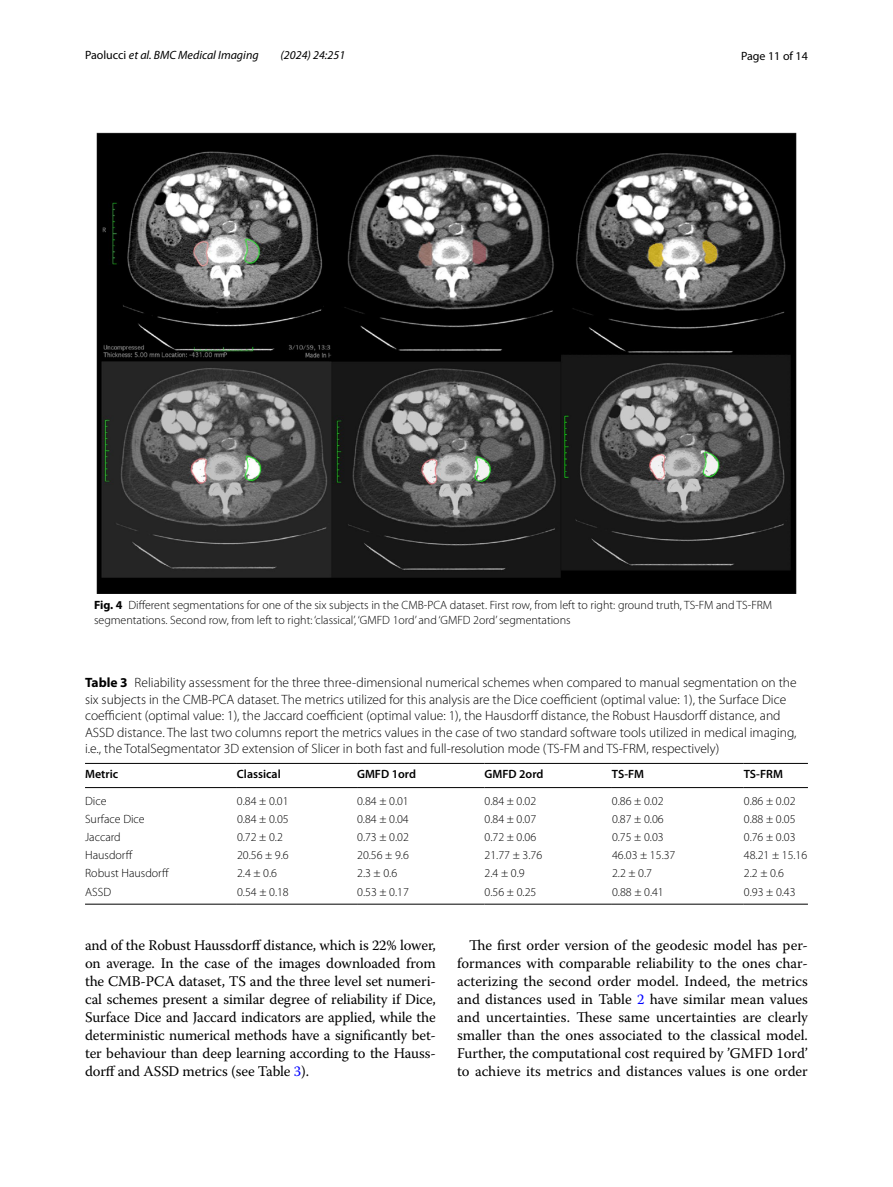
<style>
.page{position:relative;width:893px;height:1187px;background:#fff}
.page>*{position:absolute;margin:0;border:0;box-sizing:border-box;transform-origin:0 0}
.t1{font:14.7px/18px "Warnock Pro";color:#000;text-align:justify}
.t2{font:300 13.5px/16.5px "Myriad Pro";color:#000}
.t3{font:300 12px/15px "Myriad Pro";color:#000}
.t4{font:italic 12px "Myriad Pro";color:#000}
.t5{font:600 12px "Myriad Pro";color:#000}
.t6{font:12px "Myriad Pro";color:#000}
.s1{font-style:normal}
.s2{font-weight:700}
.s3{color:#00f}
</style>
<div class="page">
<img style="left:96px;top:133px;width:701px;height:460px">
<hr style="left:85px;top:763px;width:152px;height:1px;background:#000">
<hr style="left:85px;top:787px;width:152px;height:1px;background:#000">
<hr style="left:237px;top:763px;width:120px;height:1px;background:#000">
<hr style="left:237px;top:787px;width:120px;height:1px;background:#000">
<hr style="left:357px;top:763px;width:127px;height:1px;background:#000">
<hr style="left:357px;top:787px;width:127px;height:1px;background:#000">
<hr style="left:484px;top:763px;width:128px;height:1px;background:#000">
<hr style="left:484px;top:787px;width:128px;height:1px;background:#000">
<hr style="left:612px;top:763px;width:132px;height:1px;background:#000">
<hr style="left:612px;top:787px;width:132px;height:1px;background:#000">
<hr style="left:744px;top:763px;width:64px;height:1px;background:#000">
<hr style="left:744px;top:787px;width:64px;height:1px;background:#000">
<hr style="left:85px;top:903px;width:152px;height:1px;background:#000">
<hr style="left:237px;top:903px;width:120px;height:1px;background:#000">
<hr style="left:357px;top:903px;width:127px;height:1px;background:#000">
<hr style="left:484px;top:903px;width:128px;height:1px;background:#000">
<hr style="left:612px;top:903px;width:132px;height:1px;background:#000">
<hr style="left:744px;top:903px;width:64px;height:1px;background:#000">
<p class="t4" style="left:85px;top:48px;width:175px"><span class="s1">Paolucci</span> et al. BMC Medical Imaging</p>
<p class="t4" style="left:281px;top:48px;width:66px">(2024) 24:251</p>
<p class="t6" style="left:741px;top:48px;width:68px">Page 11 of 14</p>
<p class="t3" style="left:94px;top:597px;width:680px"><span class="s2">Fig. 4</span> Different segmentations for one of the six subjects in the CMB-PCA dataset. First row, from left to right: ground truth, TS-FM and TS-FRM segmentations. Second row, from left to right: ‘classical’, ‘GMFD 1ord’ and‘GMFD 2ord’ segmentations</p>
<p class="t2" style="left:85px;top:675px;width:713px"><span class="s2">Table 3</span> Reliability assessment for the three three-dimensional numerical schemes when compared to manual segmentation on the six subjects in the CMB-PCA dataset. The metrics utilized for this analysis are the Dice coefficient (optimal value: 1), the Surface Dice coefficient (optimal value: 1), the Jaccard coefficient (optimal value: 1), the Hausdorff distance, the Robust Hausdorff distance, and ASSD distance. The last two columns report the metrics values in the case of two standard software tools utilized in medical imaging, i.e., the TotalSegmentator 3D extension of Slicer in both fast and full-resolution mode (TS-FM and TS-FRM, respectively)</p>
<p class="t5" style="left:85px;top:766px;width:35px">Metric</p>
<p class="t5" style="left:237px;top:766px;width:45px">Classical</p>
<p class="t5" style="left:357px;top:766px;width:61px">GMFD 1ord</p>
<p class="t5" style="left:484px;top:766px;width:61px">GMFD 2ord</p>
<p class="t5" style="left:612px;top:766px;width:34px">TS-FM</p>
<p class="t5" style="left:744px;top:766px;width:41px">TS-FRM</p>
<p class="t3" style="left:85px;top:793px;width:23px">Dice</p>
<p class="t3" style="left:237px;top:793px;width:53px">0.84 ± 0.01</p>
<p class="t3" style="left:357px;top:793px;width:53px">0.84 ± 0.01</p>
<p class="t3" style="left:484px;top:793px;width:53px">0.84 ± 0.02</p>
<p class="t3" style="left:612px;top:793px;width:53px">0.86 ± 0.02</p>
<p class="t3" style="left:744px;top:793px;width:53px">0.86 ± 0.02</p>
<p class="t3" style="left:85px;top:811px;width:61px">Surface Dice</p>
<p class="t3" style="left:237px;top:811px;width:53px">0.84 ± 0.05</p>
<p class="t3" style="left:357px;top:811px;width:53px">0.84 ± 0.04</p>
<p class="t3" style="left:485px;top:811px;width:53px">0.84 ± 0.07</p>
<p class="t3" style="left:612px;top:811px;width:53px">0.87 ± 0.06</p>
<p class="t3" style="left:744px;top:811px;width:53px">0.88 ± 0.05</p>
<p class="t3" style="left:85px;top:829px;width:37px">Jaccard</p>
<p class="t3" style="left:237px;top:829px;width:47px">0.72 ± 0.2</p>
<p class="t3" style="left:357px;top:829px;width:53px">0.73 ± 0.02</p>
<p class="t3" style="left:485px;top:829px;width:53px">0.72 ± 0.06</p>
<p class="t3" style="left:612px;top:829px;width:53px">0.75 ± 0.03</p>
<p class="t3" style="left:744px;top:829px;width:53px">0.76 ± 0.03</p>
<p class="t3" style="left:85px;top:847px;width:49px">Hausdorff</p>
<p class="t3" style="left:237px;top:847px;width:53px">20.56 ± 9.6</p>
<p class="t3" style="left:357px;top:847px;width:53px">20.56 ± 9.6</p>
<p class="t3" style="left:485px;top:847px;width:59px">21.77 ± 3.76</p>
<p class="t3" style="left:612px;top:847px;width:65px">46.03 ± 15.37</p>
<p class="t3" style="left:744px;top:847px;width:65px">48.21 ± 15.16</p>
<p class="t3" style="left:85px;top:866px;width:86px">Robust Hausdorff</p>
<p class="t3" style="left:237px;top:866px;width:42px">2.4 ± 0.6</p>
<p class="t3" style="left:357px;top:866px;width:42px">2.3 ± 0.6</p>
<p class="t3" style="left:485px;top:866px;width:42px">2.4 ± 0.9</p>
<p class="t3" style="left:612px;top:866px;width:42px">2.2 ± 0.7</p>
<p class="t3" style="left:744px;top:866px;width:42px">2.2 ± 0.6</p>
<p class="t3" style="left:85px;top:884px;width:27px">ASSD</p>
<p class="t3" style="left:237px;top:884px;width:53px">0.54 ± 0.18</p>
<p class="t3" style="left:357px;top:884px;width:53px">0.53 ± 0.17</p>
<p class="t3" style="left:485px;top:884px;width:53px">0.56 ± 0.25</p>
<p class="t3" style="left:612px;top:884px;width:53px">0.88 ± 0.41</p>
<p class="t3" style="left:744px;top:884px;width:53px">0.93 ± 0.43</p>
<p class="t1" style="left:85px;top:935px;width:352px">and of the Robust Haussdorff distance, which is 22% lower, on average. In the case of the images downloaded from the CMB-PCA dataset, TS and the three level set numeri&shy;cal schemes present a similar degree of reliability if Dice, Surface Dice and Jaccard indicators are applied, while the deterministic numerical methods have a significantly bet&shy;ter behaviour than deep learning according to the Hauss&shy;dorff and ASSD metrics (see Table <span class="s3">3</span>).</p>
<p class="t1" style="left:457px;top:935px;width:352px;text-indent:12px">The first order version of the geodesic model has per&shy;formances with comparable reliability to the ones char&shy;acterizing the second order model. Indeed, the metrics and distances used in Table <span class="s3">2</span> have similar mean values and uncertainties. These same uncertainties are clearly smaller than the ones associated to the classical model.<br>Further, the computational cost required by ’GMFD 1ord’ to achieve its metrics and distances values is one order</p>
</div>
